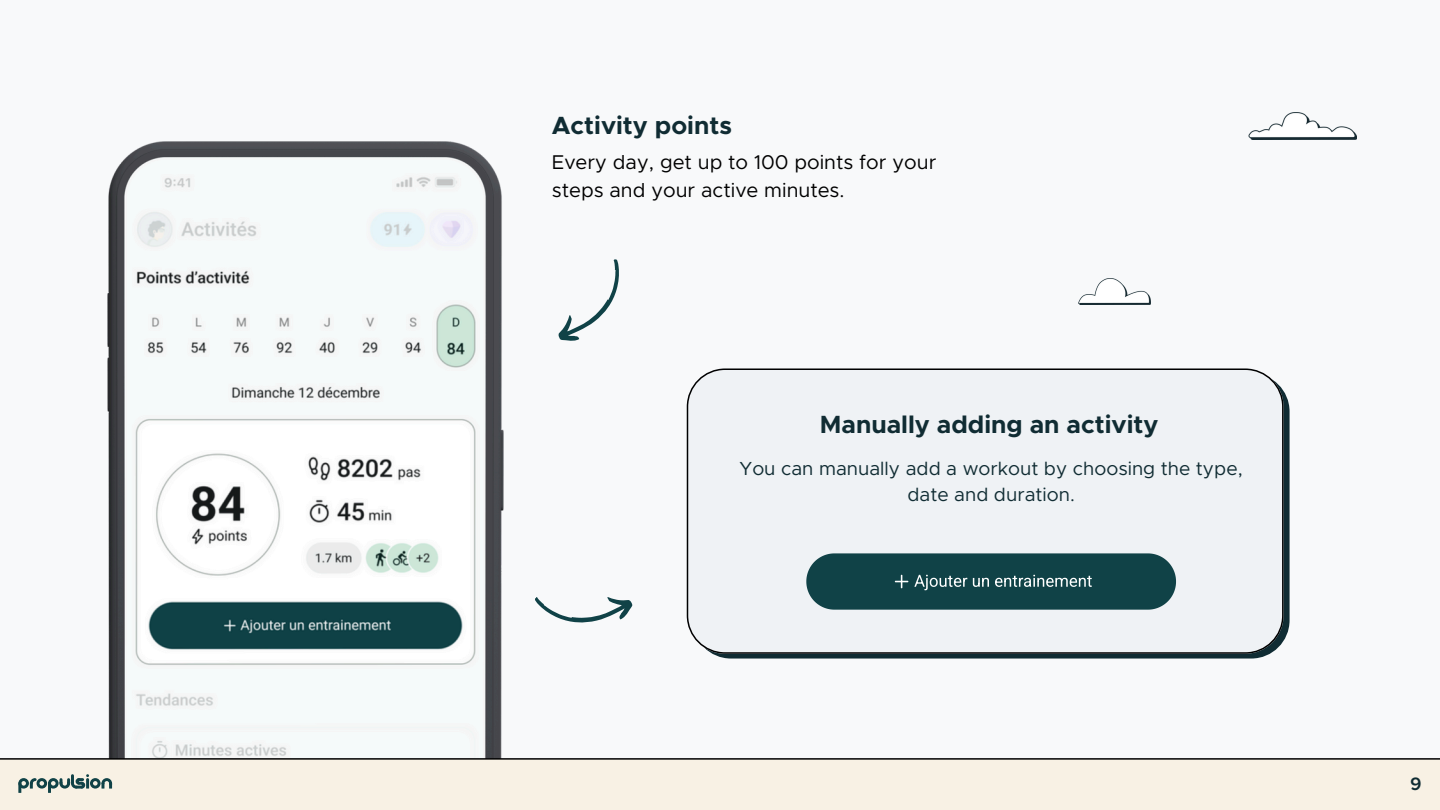
<style>
.page{position:relative;width:1440px;height:810px;background:#f8f9fa}
.page>*{position:absolute;margin:0;border:0;box-sizing:border-box;transform-origin:0 0}
.t1{font:700 25px "Metropolis";color:#102c33}
.t2{font:20px/27.8px "Metropolis";color:#000}
.t3{font:19px/26.2px "Metropolis";color:#102c33;text-align:center}
.t4{font:600 18px "Metropolis";color:#102c33}
</style>
<div class="page">
<div style="left:693px;top:373px;width:597px;height:286px;background:#102c33;border-radius:38px"></div>
<div style="left:687px;top:369px;width:597px;height:285px;background:#eff2f5"></div>
<svg style="left:806px;top:553px;width:370px;height:57px"></svg>
<img style="left:108px;top:142px;width:396px;height:617px">
<svg style="left:558px;top:259px;width:61px;height:82px"></svg>
<div style="left:0;top:759px;width:1440px;height:51px;background:#f8f1e4"></div>
<svg style="left:535px;top:597px;width:98px;height:26px"></svg>
<div style="left:18px;top:778px;width:11px;height:11px;border:3px solid #104247;border-radius:50%"></div>
<svg style="left:18px;top:782px;width:3px;height:11px"></svg>
<div style="left:48px;top:778px;width:11px;height:11px;border:3px solid #104247;border-radius:50%"></div>
<svg style="left:48px;top:782px;width:3px;height:11px"></svg>
<div style="left:37px;top:778px;width:10px;height:11px;border:3px solid #104247;border-radius:50%"></div>
<div style="left:90px;top:778px;width:11px;height:11px;border:3px solid #104247;border-radius:50%"></div>
<svg style="left:101px;top:778px;width:11px;height:11px"></svg>
<svg style="left:28px;top:777px;width:10px;height:12px"></svg>
<svg style="left:58px;top:776px;width:31px;height:14px"></svg>
<img style="left:1079px;top:279px;width:72px;height:25px">
<img style="left:1249px;top:112px;width:107px;height:28px">
<p class="t1" style="left:552px;top:114px;width:182px">Activity points</p>
<p class="t2" style="left:552px;top:149px;width:386px">Every day, get up to 100 points for your steps and your active minutes.</p>
<h1 class="t1" style="left:820px;top:414px;width:340px">Manually adding an activity</h1>
<p class="t3" style="left:740px;top:456px;width:505px">You can manually add a workout by choosing the type, date and duration.</p>
<p class="t4" style="left:1410px;top:776px;width:13px">9</p>
</div>
